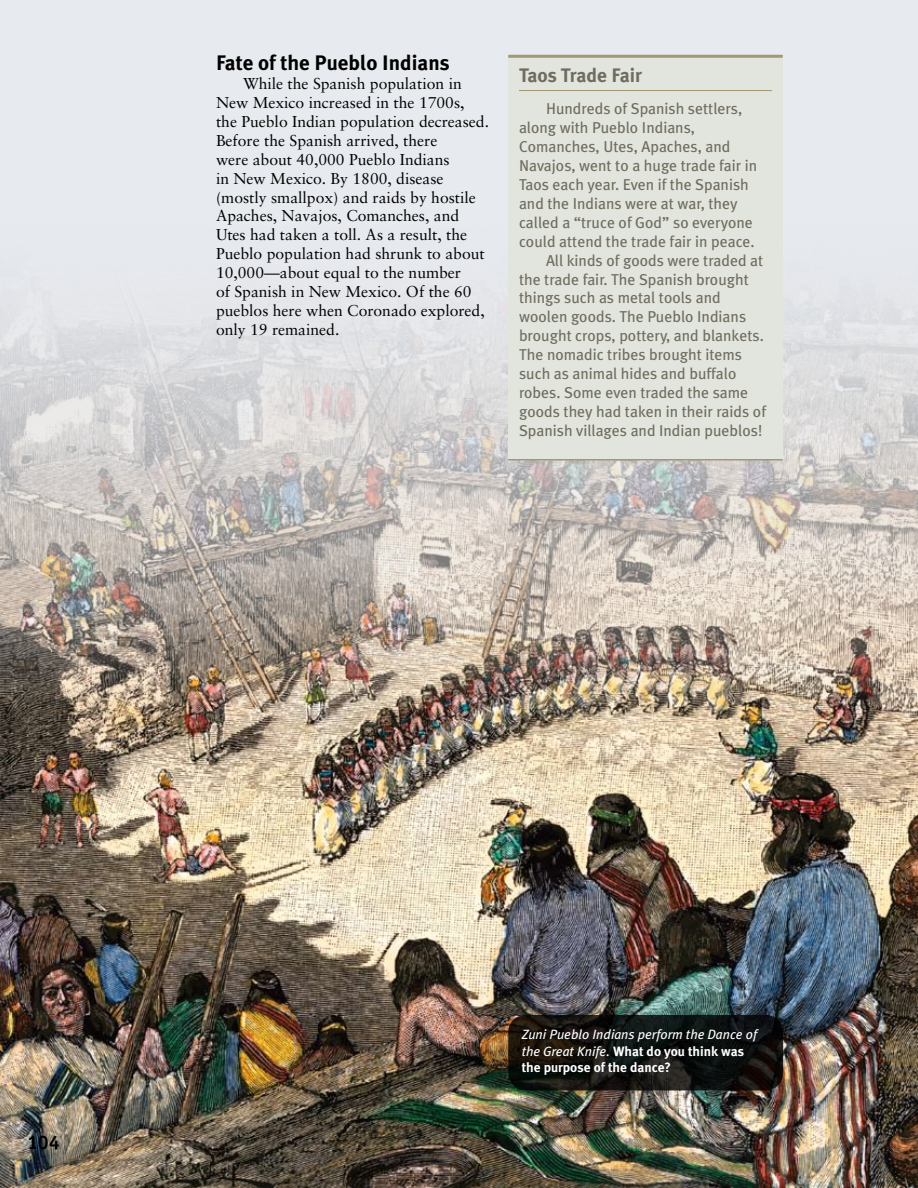
<style>
.page{position:relative;width:918px;height:1188px;background:#e7eaef}
.page>*{position:absolute;margin:0;border:0;box-sizing:border-box;transform-origin:0 0}
.t1{font:700 21px "Meta Plus";color:#000}
.t2{font:700 19.5px "Meta Plus";color:#6e6d5e}
.t3{font:700 19.5px "Officina Sans";color:#000}
.t4{font:15.75px "Meta Plus";color:#6e6d5e}
.t5{font:15.75px/18.9px "Sabon";color:#000}
.t6{font:italic 13.5px/16.2px "Meta Plus";color:#fff}
.s1{font-weight:700;font-style:normal}
</style>
<div class="page">
<img style="left:0;top:300px;width:918px;height:888px">
<div style="left:508px;top:56px;width:275px;height:403px;background:#e2e4de"></div>
<hr style="left:508px;top:459px;width:275px;height:1px;background:#a29871">
<hr style="left:508px;top:55px;width:275px;height:3px;background:#a29871">
<hr style="left:519px;top:90px;width:253px;height:1px;background:#a29871">
<svg style="left:508px;top:1015px;width:275px;height:76px;background:#121310"></svg>
<h1 class="t1" style="left:216px;top:51px;width:235px">Fate of the Pueblo Indians</h1>
<p class="t5" style="left:216px;top:74px;width:275px;text-indent:27px">While the Spanish population in New Mexico increased in the 1700s, the Pueblo Indian population decreased.<br>Before the Spanish arrived, there<br>were about 40,000 Pueblo Indians<br>in New Mexico. By 1800, disease (mostly smallpox) and raids by hostile Apaches, Navajos, Comanches, and Utes had taken a toll. As a result, the Pueblo population had shrunk to about 10,000—about equal to the number<br>of Spanish in New Mexico. Of the 60 pueblos here when Coronado explored, only 19 remained.</p>
<p class="t2" style="left:519px;top:64px;width:125px">Taos Trade Fair</p>
<p class="t4" style="left:546px;top:100px;width:198px">Hundreds of Spanish settlers,</p>
<p class="t4" style="left:519px;top:119px;width:178px">along with Pueblo Indians,</p>
<p class="t4" style="left:519px;top:138px;width:213px">Comanches, Utes, Apaches, and</p>
<p class="t4" style="left:519px;top:157px;width:240px">Navajos, went to a huge trade fair in</p>
<p class="t4" style="left:519px;top:175px;width:231px">Taos each year. Even if the Spanish</p>
<p class="t4" style="left:519px;top:194px;width:220px">and the Indians were at war, they</p>
<p class="t4" style="left:519px;top:213px;width:235px">called a “truce of God” so everyone</p>
<p class="t4" style="left:519px;top:232px;width:237px">could attend the trade fair in peace.</p>
<p class="t4" style="left:546px;top:251px;width:219px">All kinds of goods were traded at</p>
<p class="t4" style="left:519px;top:270px;width:231px">the trade fair. The Spanish brought</p>
<p class="t4" style="left:519px;top:289px;width:203px">things such as metal tools and</p>
<p class="t4" style="left:519px;top:308px;width:229px">woolen goods. The Pueblo Indians</p>
<p class="t4" style="left:519px;top:327px;width:246px">brought crops, pottery, and blankets.</p>
<p class="t4" style="left:519px;top:346px;width:225px">The nomadic tribes brought items</p>
<p class="t4" style="left:519px;top:364px;width:219px">such as animal hides and buffalo</p>
<p class="t4" style="left:519px;top:383px;width:231px">robes. Some even traded the same</p>
<p class="t4" style="left:519px;top:402px;width:248px">goods they had taken in their raids of</p>
<p class="t4" style="left:519px;top:421px;width:245px">Spanish villages and Indian pueblos!</p>
<p class="t3" style="left:27px;top:1131px;width:34px">104</p>
<p class="t6" style="left:522px;top:1026px;width:237px">Zuni Pueblo Indians perform the Dance of the Great Knife. <span class="s1">What do you think was the purpose of the dance?</span></p>
</div>
